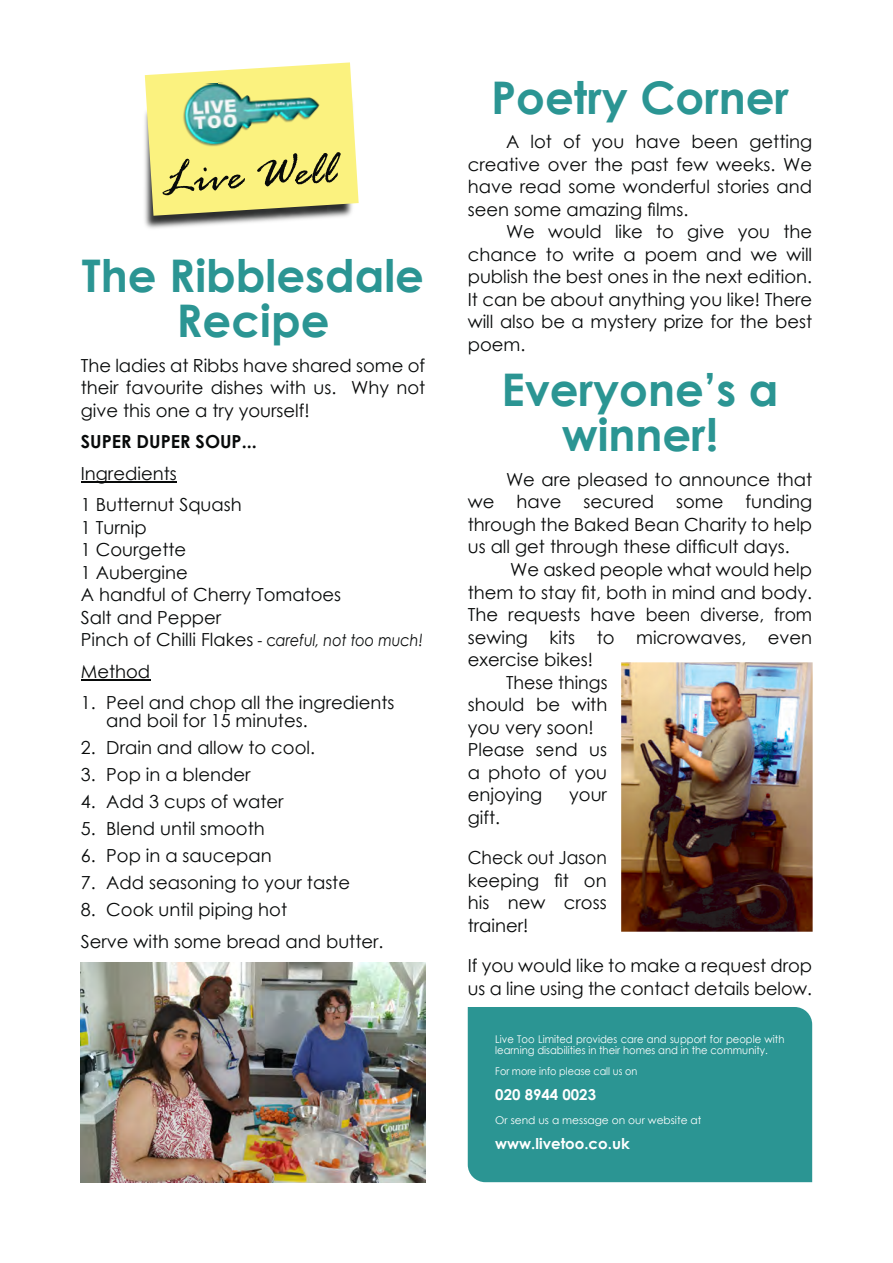
<style>
.page{position:relative;width:893px;height:1263px;background:#fff}
.page>*{position:absolute;margin:0;border:0;box-sizing:border-box;transform-origin:0 0}
.t1{font:italic 49.35px "Rage";color:#080a0a}
.t2{font:700 45px/45px "Century Gothic";color:#2b9593;text-align:center}
.t3{font:18px/22.5px "Century Gothic";color:#080a0a}
.t4{font:18px/22.5px "Century Gothic";color:#080a0a;text-align:justify;scale:.95 1}
.t5{font:700 18px "Century Gothic";color:#080a0a}
.t6{font:700 15px "Century Gothic";color:#fff}
.t7{font:10.65px/10.6px "Century Gothic";color:#fff;scale:.94 1}
.t8{font:10.65px "Century Gothic";color:#fff}
.t9{font:10.65px "Century Gothic";color:#fff;scale:.91 1}
.s1{font-size:16.35px}
.s2{font-style:italic;font-size:16.35px}
</style>
<div class="page">
<img style="left:144px;top:125px;width:202px;height:104px">
<svg style="left:145px;top:62px;width:214px;height:154px;background:#efe88a"></svg>
<img style="left:179px;top:77px;width:145px;height:74px">
<div style="left:468px;top:1007px;width:344px;height:175px;background:#2b9593"></div>
<hr style="left:81px;top:481px;width:96px;height:1px;background:#080a0a">
<hr style="left:81px;top:679px;width:69px;height:1px;background:#080a0a">
<img style="left:622px;top:662px;width:190px;height:269px">
<img style="left:81px;top:963px;width:344px;height:219px">
<h1 class="t1" style="left:161px;top:164px;width:175px;rotate:-4deg">Live Well</h1>
<h2 class="t2" style="left:82px;top:257px;width:343px">The Ribblesdale<br>Recipe</h2>
<p class="t3" style="left:81px;top:355px;width:346px;text-align:justify">The ladies at Ribbs have shared some of their favourite dishes with us. Why not give this one a try yourself!</p>
<p class="t5" style="left:81px;top:434px;width:178px">SUPER DUPER SOUP...</p>
<p class="t3" style="left:81px;top:459px;width:163px;line-height:31.5px">Ingredients<br>1 Butternut Squash</p>
<p class="t3" style="left:81px;top:517px;width:344px">1 Turnip<br>1 Courgette<br>1 Aubergine<br>A handful of Cherry Tomatoes<br>Salt and Pepper<br>Pinch of Chilli Flakes <span class="s1">- c</span><span class="s2">areful, not too much!</span></p>
<p class="t3" style="left:81px;top:661px;width:71px">Method</p>
<p class="t3" style="left:106px;top:695px;width:290px;line-height:18px;text-indent:-26px">1. Peel and chop all the ingredients and boil for 15 minutes.</p>
<p class="t3" style="left:81px;top:738px;width:236px">2. Drain and allow to cool.</p>
<p class="t3" style="left:81px;top:765px;width:171px">3. Pop in a blender</p>
<p class="t3" style="left:81px;top:792px;width:204px">4. Add 3 cups of water</p>
<p class="t3" style="left:81px;top:819px;width:185px">5. Blend until smooth</p>
<p class="t3" style="left:81px;top:846px;width:192px">6. Pop in a saucepan</p>
<p class="t3" style="left:81px;top:873px;width:271px">7. Add seasoning to your taste</p>
<p class="t3" style="left:81px;top:895px;width:304px;line-height:31.5px">8. Cook until piping hot<br>Serve with some bread and butter.</p>
<h2 class="t2" style="left:491px;top:79px;width:299px">Poetry Corner</h2>
<p class="t3" style="left:468px;top:132px;width:346px;text-align:justify;text-indent:38px">A lot of you have been getting creative over the past few weeks. We have read some wonderful stories and seen some amazing films.</p>
<p class="t3" style="left:468px;top:222px;width:346px;text-align:justify;text-indent:38px">We would like to give you the chance to write a poem and we will publish the best ones in the next edition.<br>It can be about anything you like! There will also be a mystery prize for the best poem.</p>
<h2 class="t2" style="left:501px;top:372px;width:279px">Everyone’s a winner!</h2>
<p class="t3" style="left:468px;top:470px;width:346px;text-align:justify;text-indent:38px">We are pleased to announce that we have secured some funding through the Baked Bean Charity to help us all get through these difficult days.</p>
<p class="t3" style="left:510px;top:560px;width:303px">We asked people what would help</p>
<p class="t3" style="left:468px;top:582px;width:346px">them to stay fit, both in mind and body.</p>
<p class="t3" style="left:468px;top:605px;width:346px">The requests have been diverse, from</p>
<p class="t3" style="left:468px;top:627px;width:346px">sewing kits to microwaves, even</p>
<p class="t3" style="left:468px;top:650px;width:127px">exercise bikes!</p>
<p class="t3" style="left:506px;top:672px;width:103px">These things</p>
<p class="t3" style="left:468px;top:695px;width:141px">should be with</p>
<p class="t3" style="left:468px;top:717px;width:127px">you very soon!</p>
<p class="t3" style="left:468px;top:740px;width:141px">Please send us</p>
<p class="t3" style="left:468px;top:762px;width:141px">a photo of you</p>
<p class="t3" style="left:468px;top:785px;width:76px">enjoying</p>
<p class="t3" style="left:569px;top:785px;width:39px">your</p>
<p class="t3" style="left:468px;top:807px;width:34px">gift.</p>
<p class="t4" style="left:468px;top:848px;width:148px">Check out Jason keeping fit on his new cross trainer!</p>
<p class="t3" style="left:468px;top:956px;width:346px">If you would like to make a request drop us a line using the contact details below.</p>
<p class="t7" style="left:495px;top:1035px;width:309px">Live Too Limited provides care and support for people with learning disabilities in their homes and in the community.</p>
<p class="t9" style="left:495px;top:1067px;width:158px">For more info please call us on</p>
<p class="t6" style="left:495px;top:1089px;width:102px">020 8944 0023</p>
<p class="t8" style="left:495px;top:1116px;width:208px">Or send us a message on our website at</p>
<p class="t6" style="left:495px;top:1138px;width:136px">www.livetoo.co.uk</p>
</div>
